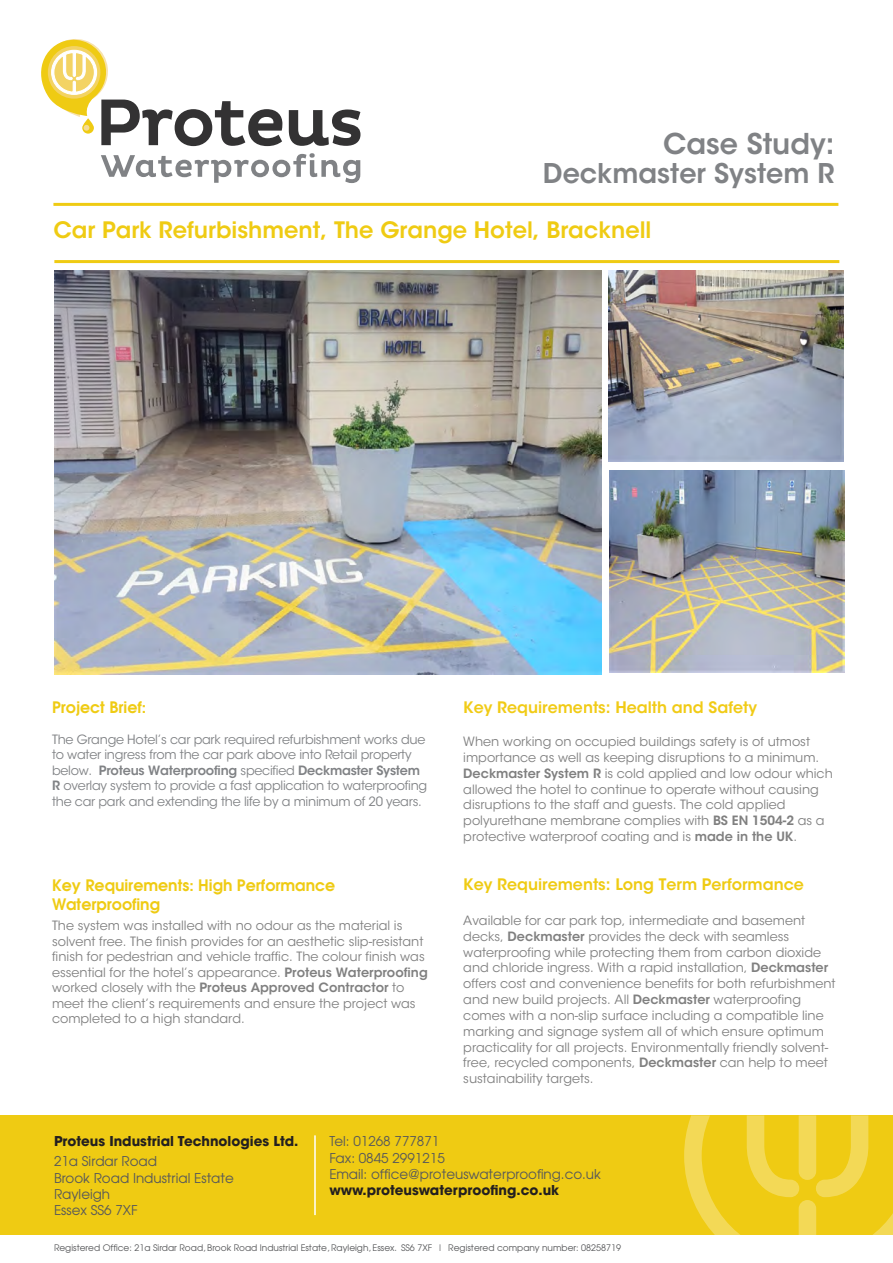
<style>
.page{position:relative;width:893px;height:1263px;background:#fff}
.page>*{position:absolute;margin:0;border:0;box-sizing:border-box;transform-origin:0 0}
.t1{font:600 28.5px "ITC Avant Garde Std";color:#808285}
.t2{font:600 27px "ITC Avant Garde Std";color:#808285}
.t3{font:600 22.5px "ITC Avant Garde Std";color:#efcb13}
.t4{font:600 15.75px/18.9px "Avant Garde";color:#efcb13}
.t5{font:600 15.75px "ITC Avant Garde Std";color:#efcb13}
.t6{font:600 15.75px "ITC Avant Garde Std";color:#f1cb16}
.t7{font:13.5px/16.2px "Avant Garde";color:#57585a}
.t8{font:700 13.5px "Avant Garde";color:#231f20}
.t9{font:12.75px/15.8px "ITC Avant Garde Std";color:#808080}
.t10{font:12.75px/15.6px "ITC Avant Garde Std";letter-spacing:-.02em;color:#808285}
.t11{font:9px "Avant Garde";color:#57585a}
.s1{font-weight:600}
</style>
<div class="page">
<div style="left:0;top:1115px;width:893px;height:119px;background:#efcb13"></div>
<svg style="left:683px;top:1115px;width:210px;height:120px"></svg>
<hr style="left:314px;top:1135px;width:2px;height:80px;background:#fff">
<svg style="left:289px;top:109px;width:71px;height:37px"></svg>
<svg style="left:101px;top:153px;width:259px;height:30px"></svg>
<svg style="left:41px;top:39px;width:241px;height:107px"></svg>
<hr style="left:53px;top:203px;width:785px;height:3px;background:#efcb13">
<hr style="left:54px;top:260px;width:785px;height:3px;background:#efcb13">
<img style="left:609px;top:271px;width:234px;height:190px">
<img style="left:55px;top:270px;width:546px;height:405px">
<img style="left:610px;top:471px;width:235px;height:202px">
<p class="t1" style="left:663px;top:125px;width:173px">Case Study:</p>
<p class="t2" style="left:543px;top:156px;width:293px">Deckmaster System R</p>
<p class="t3" style="left:53px;top:216px;width:599px">Car Park Refurbishment, The Grange Hotel, Bracknell</p>
<p class="t4" style="left:52px;top:698px;width:96px">Project Brief:</p>
<p class="t10" style="left:52px;top:731px;width:377px">The Grange Hotel’s car park required refurbishment works due to water ingress from the car park above into Retail property below. <span class="s1">Proteus Waterproofing</span> specified <span class="s1">Deckmaster System R</span> overlay system to provide a fast application to waterproofing the car park and extending the life by a minimum of 20 years.</p>
<p class="t4" style="left:52px;top:876px;width:285px">Key Requirements: High Performance<br>Waterproofing</p>
<p class="t9" style="left:52px;top:918px;width:377px">The system was installed with no odour as the material is solvent free. The finish provides for an aesthetic slip-resistant finish for pedestrian and vehicle traffic. The colour finish was essential for the hotel’s appearance. <span class="s1">Proteus Waterproofing </span>worked closely with the <span class="s1">Proteus Approved Contractor</span> to meet the client’s requirements and ensure the project was completed to a high standard.</p>
<p class="t6" style="left:463px;top:697px;width:295px">Key Requirements: Health and Safety</p>
<p class="t9" style="left:463px;top:734px;width:371px">When working on occupied buildings safety is of utmost importance as well as keeping disruptions to a minimum.<br><span class="s1">Deckmaster System R</span> is cold applied and low odour which allowed the hotel to continue to operate without causing disruptions to the staff and guests. The cold applied polyurethane membrane complies with <span class="s1">BS EN 1504-2</span> as a protective waterproof coating and is <span class="s1">made in the UK</span>.</p>
<p class="t5" style="left:463px;top:874px;width:342px">Key Requirements: Long Term Performance</p>
<p class="t9" style="left:463px;top:912px;width:374px">Available for car park top, intermediate and basement decks, <span class="s1">Deckmaster</span> provides the deck with seamless waterproofing while protecting them from carbon dioxide and chloride ingress. With a rapid installation, <span class="s1">Deckmaster </span>offers cost and convenience benefits for both refurbishment and new build projects. All <span class="s1">Deckmaster</span> waterproofing comes with a non-slip surface including a compatible line marking and signage system all of which ensure optimum practicality for all projects. Environmentally friendly solvent&shy;free, recycled components, <span class="s1">Deckmaster</span> can help to meet sustainability targets.</p>
<p class="t8" style="left:54px;top:1132px;width:246px">Proteus Industrial Technologies Ltd.</p>
<p class="t7" style="left:54px;top:1153px;width:181px">21a Sirdar Road<br>Brook Road Industrial Estate<br>Rayleigh<br>Essex SS6 7XF</p>
<p class="t7" style="left:329px;top:1133px;width:273px">Tel: 01268 777871<br>Fax: 0845 2991215<br>Email: office@proteuswaterproofing.co.uk</p>
<p class="t8" style="left:329px;top:1181px;width:231px">www.proteuswaterproofing.co.uk</p>
<p class="t11" style="left:54px;top:1242px;width:569px">Registered Office: 21a Sirdar Road, Brook Road Industrial Estate, Rayleigh, Essex. SS6 7XF | Registered company number: 08258719</p>
</div>
